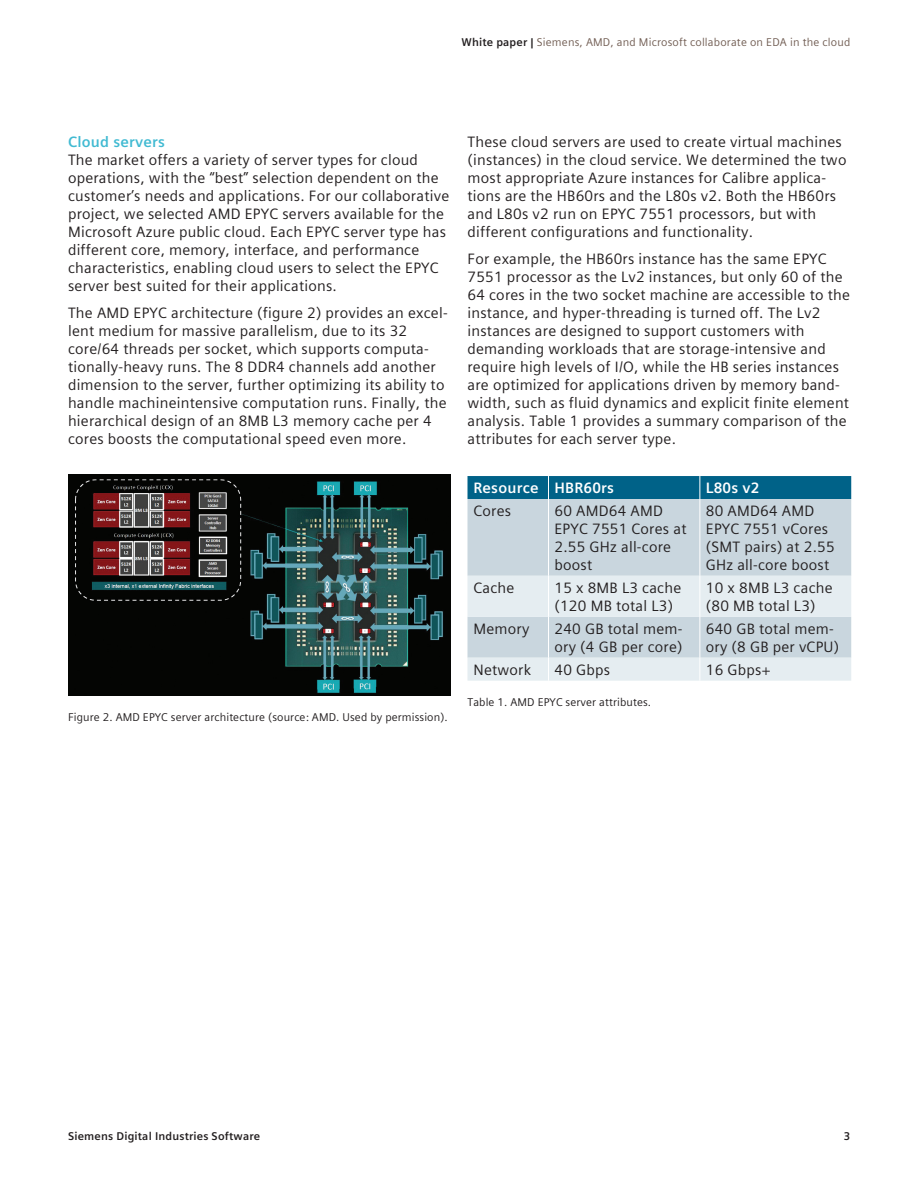
<style>
.page{position:relative;width:918px;height:1188px;background:#fff}
.page>*{position:absolute;margin:0;border:0;box-sizing:border-box;transform-origin:0 0}
.Body_text__10pt_4mm{font:15px/18px "Siemens Sans Global";letter-spacing:.015em;color:#231f20}
.Chart_Text_10pt{font:15px/18px "Siemens Sans Global";letter-spacing:.015em;color:#231f20}
.Chart_Text_10pt-2{font:700 15px "Siemens Sans Global";letter-spacing:.015em;color:#fff}
.Body_Text_Head_Blue{font:700 15px "Siemens Sans Global";letter-spacing:.015em;color:#41bad2}
.Caption_Figure_7_5pt{font:11.25px "Siemens Sans Global";letter-spacing:.01em;color:#231f20}
.t1{font:11.25px "Siemens Sans Global";letter-spacing:.015em;color:#725e54}
.t2{font:700 11.25px "Siemens Sans Global";letter-spacing:.015em;color:#231f20}
.s1{font-weight:700;color:#231f20}
</style>
<div class="page">
<img style="left:68px;top:474px;width:382px;height:222px">
<div style="left:468px;top:499px;width:383px;height:77px;background:#c9d6de"></div>
<hr style="left:548px;top:499px;width:1px;height:77px;background:#fff">
<hr style="left:699px;top:499px;width:1px;height:77px;background:#fff">
<svg style="left:468px;top:576px;width:383px;height:105px;background:#dae4e9"></svg>
<div style="left:468px;top:476px;width:383px;height:23px;background:#006288"></div>
<p class="t1" style="left:462px;top:34px;width:390px"><span class="s1">White paper |</span> Siemens, AMD, and Microsoft collaborate on EDA in the cloud</p>
<p class="Body_Text_Head_Blue" style="left:68px;top:130px;width:98px">Cloud servers</p>
<p class="Body_text__10pt_4mm" style="left:68px;top:151px;width:383px">The market offers a variety of server types for cloud operations, with the “best” selection dependent on the customer’s needs and applications. For our collaborative project, we selected AMD EPYC servers available for the Microsoft Azure public cloud. Each EPYC server type has different core, memory, interface, and performance characteristics, enabling cloud users to select the EPYC server best suited for their applications.</p>
<p class="Body_text__10pt_4mm" style="left:68px;top:303px;width:381px">The AMD EPYC architecture (figure 2) provides an excel&shy;lent medium for massive parallelism, due to its 32 core/64 threads per socket, which supports computa&shy;tionally-heavy runs. The 8 DDR4 channels add another dimension to the server, further optimizing its ability to handle machineintensive computation runs. Finally, the hierarchical design of an 8MB L3 memory cache per 4 cores boosts the computational speed even more.</p>
<p class="Caption_Figure_7_5pt" style="left:68px;top:709px;width:381px">Figure 2. AMD EPYC server architecture (source: AMD. Used by permission).</p>
<p class="Body_text__10pt_4mm" style="left:468px;top:133px;width:380px">These cloud servers are used to create virtual machines (instances) in the cloud service. We determined the two most appropriate Azure instances for Calibre applica&shy;tions are the HB60rs and the L80s v2. Both the HB60rs and L80s v2 run on EPYC 7551 processors, but with different configurations and functionality.</p>
<p class="Body_text__10pt_4mm" style="left:468px;top:249px;width:384px">For example, the HB60rs instance has the same EPYC 7551 processor as the Lv2 instances, but only 60 of the 64 cores in the two socket machine are accessible to the instance, and hyper-threading is turned off. The Lv2 instances are designed to support customers with demanding workloads that are storage-intensive and require high levels of I/O, while the HB series instances are optimized for applications driven by memory band&shy;width, such as fluid dynamics and explicit finite element analysis. Table 1 provides a summary comparison of the attributes for each server type.</p>
<p class="Chart_Text_10pt-2" style="left:474px;top:476px;width:67px">Resource</p>
<p class="Chart_Text_10pt-2" style="left:555px;top:476px;width:61px">HBR60rs</p>
<p class="Chart_Text_10pt-2" style="left:706px;top:476px;width:55px">L80s v2</p>
<p class="Chart_Text_10pt" style="left:474px;top:502px;width:39px">Cores</p>
<p class="Chart_Text_10pt" style="left:555px;top:502px;width:134px">60 AMD64 AMD<br>EPYC 7551 Cores at<br>2.55 GHz all-core boost</p>
<p class="Chart_Text_10pt" style="left:706px;top:502px;width:130px">80 AMD64 AMD<br>EPYC 7551 vCores (SMT pairs) at 2.55<br>GHz all-core boost</p>
<p class="Chart_Text_10pt" style="left:474px;top:579px;width:42px">Cache</p>
<p class="Chart_Text_10pt" style="left:555px;top:579px;width:128px">15 x 8MB L3 cache (120 MB total L3)</p>
<p class="Chart_Text_10pt" style="left:706px;top:579px;width:128px">10 x 8MB L3 cache (80 MB total L3)</p>
<p class="Chart_Text_10pt" style="left:474px;top:620px;width:57px">Memory</p>
<p class="Chart_Text_10pt" style="left:555px;top:620px;width:130px">240 GB total mem&shy;ory (4 GB per core)</p>
<p class="Chart_Text_10pt" style="left:706px;top:620px;width:135px">640 GB total mem&shy;ory (8 GB per vCPU)</p>
<p class="Chart_Text_10pt" style="left:474px;top:661px;width:59px">Network</p>
<p class="Chart_Text_10pt" style="left:555px;top:661px;width:57px">40 Gbps</p>
<p class="Chart_Text_10pt" style="left:706px;top:661px;width:66px">16 Gbps+</p>
<p class="Caption_Figure_7_5pt" style="left:468px;top:693px;width:185px">Table 1. AMD EPYC server attributes.</p>
<p class="t2" style="left:68px;top:1127px;width:194px">Siemens Digital Industries Software</p>
<p class="t2" style="left:844px;top:1127px;width:8px">3</p>
</div>
